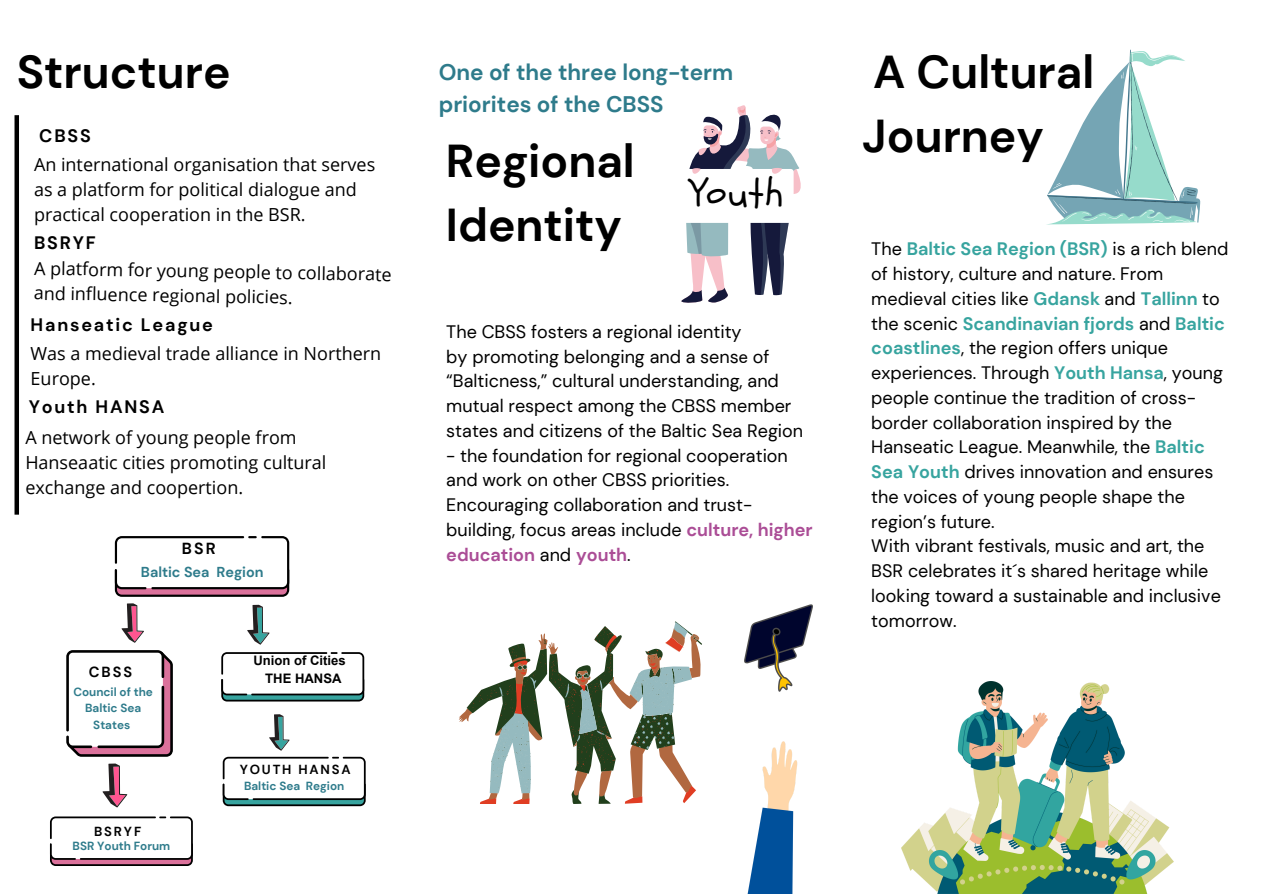
<style>
.page{position:relative;width:1263px;height:894px;background:#fff}
.page>*{position:absolute;margin:0;border:0;box-sizing:border-box;transform-origin:0 0}
.t1{font:700 46.05px/64.2px "DM Sans";color:#000}
.t2{font:37.65px "Schoolbell";letter-spacing:.035em;color:#000}
.t3{font:700 22.5px/31.5px "DM Sans";color:#2e7b8b}
.t4{font:18px/24.8px "DM Sans";color:#000}
.t5{font:18px/24.8px "Open Sans";color:#000}
.t6{font:700 18px "DM Sans";letter-spacing:.1em;color:#000}
.t7{font:700 16.05px "DM Sans";color:#000}
.t8{font:700 14.55px "DM Sans";color:#000}
.t9{font:700 14.4px "DM Sans";color:#2e7b8b}
.t10{font:700 13.05px/17.2px "Arial";color:#000;text-align:center}
.t11{font:700 13.05px "DM Sans";letter-spacing:.14em;color:#000}
.t12{font:700 11.85px/16.5px "DM Sans";color:#2e7b8b;text-align:center}
.s1{font-family:"Arial";font-size:16.5px}
.s2{font-weight:700;color:#ab4d96}
.s3{font-weight:700;color:#37a49f}
</style>
<div class="page">
<svg style="left:750px;top:223px;width:39px;height:73px"></svg>
<svg style="left:681px;top:223px;width:47px;height:80px"></svg>
<svg style="left:689px;top:105px;width:112px;height:89px"></svg>
<svg style="left:459px;top:621px;width:243px;height:182px"></svg>
<img style="left:744px;top:604px;width:69px;height:289px">
<img style="left:901px;top:681px;width:272px;height:212px">
<svg style="left:1047px;top:49px;width:154px;height:175px"></svg>
<svg style="left:122px;top:603px;width:22px;height:39px"></svg>
<svg style="left:115px;top:536px;width:174px;height:60px"></svg>
<svg style="left:247px;top:604px;width:23px;height:40px"></svg>
<svg style="left:221px;top:652px;width:143px;height:49px"></svg>
<svg style="left:103px;top:763px;width:24px;height:44px"></svg>
<svg style="left:50px;top:816px;width:143px;height:49px"></svg>
<svg style="left:223px;top:756px;width:143px;height:50px"></svg>
<svg style="left:269px;top:714px;width:21px;height:36px"></svg>
<svg style="left:66px;top:650px;width:107px;height:106px"></svg>
<hr style="left:15px;top:115px;width:4px;height:399px;background:#000">
<h6 class="t1" style="left:17px;top:40px;width:215px">Structure</h6>
<p class="t6" style="left:39px;top:124px;width:53px">CBSS</p>
<p class="t5" style="left:34px;top:152px;width:343px">An international organisation that serves as a platform for political dialogue and practical cooperation in the BSR.</p>
<p class="t6" style="left:34px;top:231px;width:63px">BSRYF</p>
<p class="t5" style="left:34px;top:255px;width:359px;rotate:1deg">A platform for young people to collaborate and influence regional policies.</p>
<p class="t6" style="left:31px;top:313px;width:184px">Hanseatic League</p>
<p class="t5" style="left:31px;top:341px;width:352px">Was a medieval trade alliance in Northern<br>Europe.</p>
<p class="t6" style="left:29px;top:395px;width:137px">Youth HANSA</p>
<p class="t5" style="left:25px;top:425px;width:303px">A network of young people from<br>Hanseaatic cities promoting cultural exchange and coopertion.</p>
<p class="t7" style="left:182px;top:538px;width:36px">BSR</p>
<p class="t9" style="left:141px;top:562px;width:124px">Baltic Sea Region</p>
<p class="t8" style="left:89px;top:662px;width:45px">CBSS</p>
<p class="t12" style="left:73px;top:683px;width:81px">Council of the<br>Baltic Sea<br>States</p>
<p class="t11" style="left:94px;top:822px;width:49px">BSRYF</p>
<p class="t12" style="left:73px;top:837px;width:99px">BSR Youth Forum</p>
<p class="t10" style="left:253px;top:652px;width:94px">Union of Cities<br>THE HANSA</p>
<p class="t11" style="left:240px;top:761px;width:112px">YOUTH HANSA</p>
<p class="t12" style="left:244px;top:777px;width:102px">Baltic Sea Region</p>
<h4 class="t3" style="left:439px;top:57px;width:296px">One of the three long-term priorites of the CBSS</h4>
<h6 class="t1" style="left:446px;top:129px;width:190px">Regional<br>Identity</h6>
<h5 class="t2" style="left:690px;top:168px;width:94px">Youth</h5>
<h6 class="t4" style="left:446px;top:319px;width:358px">The CBSS foste<span class="s1">rs</span> a regional identity<br>by promoting belonging and a sens<span class="s1">e</span> of “Balticness,” cultural understanding, and mutual respect among the CBSS member states and citizens of the Baltic Sea Region</h6>
<h6 class="t4" style="left:446px;top:443px;width:368px">- the foundation for regional cooperation and work on other CBSS priorities.<br>Encouraging collaboration and trust&shy;building, focus areas include <span class="s2">culture, higher education</span> and <span class="s2">youth</span>.</h6>
<h6 class="t1" style="left:862px;top:40px;width:233px">A Cultural<br>Journey</h6>
<h5 class="t4" style="left:871px;top:237px;width:358px">The <span class="s3">Baltic Sea Region (BSR)</span> is a rich blend of history, culture and nature. From medieval cities like <span class="s3">Gdansk</span> and <span class="s3">Tallinn</span> to the scenic <span class="s3">Scandinavian fjords</span> and <span class="s3">Baltic coastlines</span>, the region offers unique experiences. Through <span class="s3">Youth Hansa</span>, young people continue the tradition of cross&shy;border collaboration inspired by the Hanseatic League. Meanwhile, the <span class="s3">Baltic Sea Youth</span> drives innovation and ensures the voices of young people shape the region’s future.<br>With vibrant festivals, music and art, the BSR celebrates it´s shared heritage while looking toward a sustainable and inclusive tomorrow.</h5>
</div>
